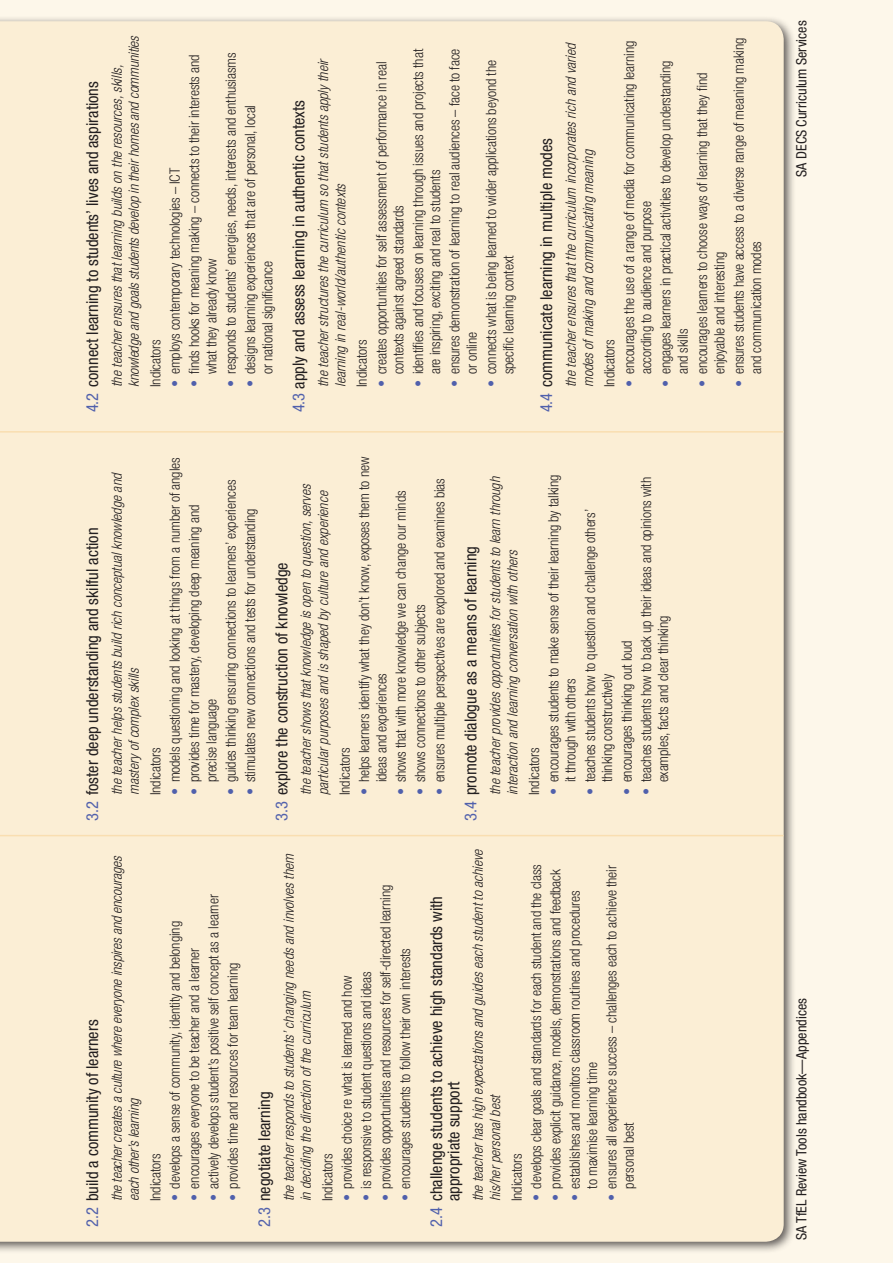
<style>
.page{position:relative;width:893px;height:1263px;background:#fdf7ea}
.page>*{position:absolute;margin:0;border:0;box-sizing:border-box;transform-origin:0 0}
.t1{font:condensed 16.5px/17.2px "Helvetica Neue";color:#231f20}
.t2{font:300 condensed 14.25px/17.2px "Helvetica Neue";letter-spacing:-.01em;color:#231f20}
.t3{font:italic 300 condensed 14.25px/17.2px "Helvetica Neue";color:#231f20}
.t4{font:condensed 14.25px "Helvetica Neue";color:#231f20}
.s1{color:#5060ac}
</style>
<div class="page">
<div style="left:0;top:15px;width:796px;height:1239px;background:#231f20;opacity:.75"></div>
<div style="left:0;top:21px;width:784px;height:1221px;background:#fbeed5"></div>
<hr style="left:0;top:835px;width:783px;height:1px;background:#f9deb1">
<hr style="left:0;top:431px;width:783px;height:2px;background:#f9deb1">
<p class="t1" style="left:83px;top:412px;width:333px;rotate:-90deg"><span class="s1">4.2</span> connect learning to students’ lives and aspirations</p>
<p class="t3" style="left:108px;top:387px;width:353px;rotate:-90deg">the teacher ensures that learning builds on the resources, skills, knowledge and goals students develop in their homes and communities</p>
<p class="t2" style="left:147px;top:387px;width:49px;rotate:-90deg">Indicators</p>
<p class="t2" style="left:185px;top:374px;width:321px;text-indent:-13px;rotate:-90deg"><span class="s1">•</span> finds hooks for meaning making – connects to their interests and what they already know</p>
<p class="t2" style="left:222px;top:387px;width:336px;rotate:-90deg"><span class="s1">•</span> responds to students’ energies, needs, interests and enthusiasms</p>
<p class="t2" style="left:241px;top:374px;width:271px;text-indent:-13px;rotate:-90deg"><span class="s1">•</span> designs learning experiences that are of personal, local or national significance</p>
<p class="t1" style="left:290px;top:412px;width:314px;rotate:-90deg"><span class="s1">4.3</span> apply and assess learning in authentic contexts</p>
<p class="t2" style="left:166px;top:387px;width:220px;rotate:-90deg"><span class="s1">•</span> employs contemporary technologies – ICT</p>
<p class="t3" style="left:314px;top:387px;width:330px;rotate:-90deg">the teacher structures the curriculum so that students apply their learning in real-world/authentic contexts</p>
<p class="t2" style="left:353px;top:387px;width:49px;rotate:-90deg">Indicators</p>
<p class="t2" style="left:409px;top:374px;width:327px;text-indent:-13px;rotate:-90deg"><span class="s1">•</span> identifies and focuses on learning through issues and projects that are inspiring, exciting and real to students</p>
<p class="t2" style="left:446px;top:374px;width:327px;text-indent:-13px;rotate:-90deg"><span class="s1">•</span> ensures demonstration of learning to real audiences – face to face or online</p>
<p class="t2" style="left:482px;top:374px;width:316px;text-indent:-13px;rotate:-90deg"><span class="s1">•</span> connects what is being learned to wider applications beyond the specific learning context</p>
<p class="t2" style="left:373px;top:374px;width:314px;text-indent:-13px;rotate:-90deg"><span class="s1">•</span> creates opportunities for self assessment of performance in real contexts against agreed standards</p>
<p class="t1" style="left:538px;top:412px;width:276px;rotate:-90deg"><span class="s1">4.4</span> communicate learning in multiple modes</p>
<p class="t3" style="left:562px;top:387px;width:346px;rotate:-90deg">the teacher ensures that the curriculum incorporates rich and varied modes of making and communicating meaning</p>
<p class="t2" style="left:601px;top:387px;width:49px;rotate:-90deg">Indicators</p>
<p class="t2" style="left:620px;top:374px;width:335px;text-indent:-13px;rotate:-90deg"><span class="s1">•</span> encourages the use of a range of media for communicating learning according to audience and purpose</p>
<p class="t2" style="left:657px;top:374px;width:315px;text-indent:-13px;rotate:-90deg"><span class="s1">•</span> engages learners in practical activities to develop understanding and skills</p>
<p class="t2" style="left:730px;top:374px;width:338px;text-indent:-13px;rotate:-90deg"><span class="s1">•</span> ensures students have access to a diverse range of meaning making and communication modes</p>
<p class="t2" style="left:693px;top:374px;width:303px;text-indent:-13px;rotate:-90deg"><span class="s1">•</span> encourages learners to choose ways of learning that they find enjoyable and interesting</p>
<p class="t1" style="left:83px;top:821px;width:295px;rotate:-90deg"><span class="s1">3.2</span> foster deep understanding and skilful action</p>
<p class="t3" style="left:108px;top:795px;width:324px;rotate:-90deg">the teacher helps students build rich conceptual knowledge and mastery of complex skills</p>
<p class="t2" style="left:147px;top:795px;width:49px;rotate:-90deg">Indicators</p>
<p class="t2" style="left:166px;top:795px;width:339px;rotate:-90deg"><span class="s1">•</span> models questioning and looking at things from a number of angles</p>
<p class="t2" style="left:222px;top:795px;width:317px;rotate:-90deg"><span class="s1">•</span> guides thinking ensuring connections to learners’ experiences</p>
<p class="t2" style="left:185px;top:782px;width:279px;text-indent:-13px;rotate:-90deg"><span class="s1">•</span> provides time for mastery, developing deep meaning and precise language</p>
<p class="t2" style="left:241px;top:795px;width:288px;rotate:-90deg"><span class="s1">•</span> stimulates new connections and tests for understanding</p>
<p class="t1" style="left:273px;top:821px;width:260px;rotate:-90deg"><span class="s1">3.3</span> explore the construction of knowledge</p>
<p class="t3" style="left:297px;top:795px;width:313px;rotate:-90deg">the teacher shows that knowledge is open to question, serves particular purposes and is shaped by culture and experience</p>
<p class="t2" style="left:336px;top:795px;width:49px;rotate:-90deg">Indicators</p>
<p class="t2" style="left:355px;top:782px;width:327px;text-indent:-13px;rotate:-90deg"><span class="s1">•</span> helps learners identify what they don’t know, exposes them to new ideas and experiences</p>
<p class="t2" style="left:431px;top:795px;width:318px;rotate:-90deg"><span class="s1">•</span> ensures multiple perspectives are explored and examines bias</p>
<p class="t2" style="left:392px;top:795px;width:306px;rotate:-90deg"><span class="s1">•</span> shows that with more knowledge we can change our minds</p>
<p class="t2" style="left:411px;top:795px;width:192px;rotate:-90deg"><span class="s1">•</span> shows connections to other subjects</p>
<p class="t1" style="left:462px;top:821px;width:276px;rotate:-90deg"><span class="s1">3.4</span> promote dialogue as a means of learning</p>
<p class="t3" style="left:486px;top:795px;width:320px;rotate:-90deg">the teacher provides opportunities for students to learn through interaction and learning conversation with others</p>
<p class="t2" style="left:525px;top:795px;width:49px;rotate:-90deg">Indicators</p>
<p class="t2" style="left:545px;top:782px;width:309px;text-indent:-13px;rotate:-90deg"><span class="s1">•</span> encourages students to make sense of their learning by talking it through with others</p>
<p class="t2" style="left:637px;top:782px;width:307px;text-indent:-13px;rotate:-90deg"><span class="s1">•</span> teaches students how to back up their ideas and opinions with examples, facts and clear thinking</p>
<p class="t2" style="left:581px;top:782px;width:275px;text-indent:-13px;rotate:-90deg"><span class="s1">•</span> teaches students how to question and challenge others’ thinking constructively</p>
<p class="t2" style="left:618px;top:795px;width:156px;rotate:-90deg"><span class="s1">•</span> encourages thinking out loud</p>
<p class="t1" style="left:83px;top:1227px;width:209px;rotate:-90deg"><span class="s1">2.2</span> build a community of learners</p>
<p class="t3" style="left:108px;top:1201px;width:347px;rotate:-90deg">the teacher creates a culture where everyone inspires and encourages each other’s learning</p>
<p class="t2" style="left:147px;top:1201px;width:49px;rotate:-90deg">Indicators</p>
<p class="t2" style="left:205px;top:1201px;width:308px;rotate:-90deg"><span class="s1">•</span> actively develops student’s positive self concept as a learner</p>
<p class="t2" style="left:166px;top:1201px;width:282px;rotate:-90deg"><span class="s1">•</span> develops a sense of community, identity and belonging</p>
<p class="t2" style="left:185px;top:1201px;width:255px;rotate:-90deg"><span class="s1">•</span> encourages everyone to be teacher and a learner</p>
<p class="t2" style="left:224px;top:1201px;width:240px;rotate:-90deg"><span class="s1">•</span> provides time and resources for team learning</p>
<p class="t1" style="left:255px;top:1227px;width:137px;rotate:-90deg"><span class="s1">2.3</span> negotiate learning</p>
<p class="t3" style="left:280px;top:1201px;width:349px;rotate:-90deg">the teacher responds to students’ changing needs and involves them in deciding the direction of the curriculum</p>
<p class="t2" style="left:319px;top:1201px;width:49px;rotate:-90deg">Indicators</p>
<p class="t2" style="left:377px;top:1201px;width:318px;rotate:-90deg"><span class="s1">•</span> provides opportunities and resources for self-directed learning</p>
<p class="t2" style="left:396px;top:1201px;width:255px;rotate:-90deg"><span class="s1">•</span> encourages students to follow their own interests</p>
<p class="t2" style="left:338px;top:1201px;width:227px;rotate:-90deg"><span class="s1">•</span> provides choice re what is learned and how</p>
<p class="t2" style="left:357px;top:1201px;width:231px;rotate:-90deg"><span class="s1">•</span> is responsive to student questions and ideas</p>
<p class="t1" style="left:428px;top:1201px;width:307px;text-indent:-26px;rotate:-90deg"><span class="s1">2.4</span> challenge students to achieve high standards with appropriate support</p>
<p class="t3" style="left:469px;top:1201px;width:354px;rotate:-90deg">the teacher has high expectations and guides each student to achieve his/her personal best</p>
<p class="t2" style="left:508px;top:1201px;width:49px;rotate:-90deg">Indicators</p>
<p class="t2" style="left:527px;top:1201px;width:339px;rotate:-90deg"><span class="s1">•</span> develops clear goals and standards for each student and the class</p>
<p class="t2" style="left:547px;top:1201px;width:333px;rotate:-90deg"><span class="s1">•</span> provides explicit guidance, models, demonstrations and feedback</p>
<p class="t2" style="left:603px;top:1188px;width:325px;text-indent:-13px;rotate:-90deg"><span class="s1">•</span> ensures all experience success – challenges each to achieve their personal best</p>
<p class="t2" style="left:566px;top:1188px;width:300px;text-indent:-13px;rotate:-90deg"><span class="s1">•</span> establishes and monitors classroom routines and procedures to maximise learning time</p>
<p class="t4" style="left:793px;top:177px;width:158px;rotate:-90deg">SA DECS Curriculum Services</p>
<p class="t4" style="left:793px;top:1240px;width:244px;rotate:-90deg">SA TfEL Review Tools handbook—Appendices</p>
</div>
